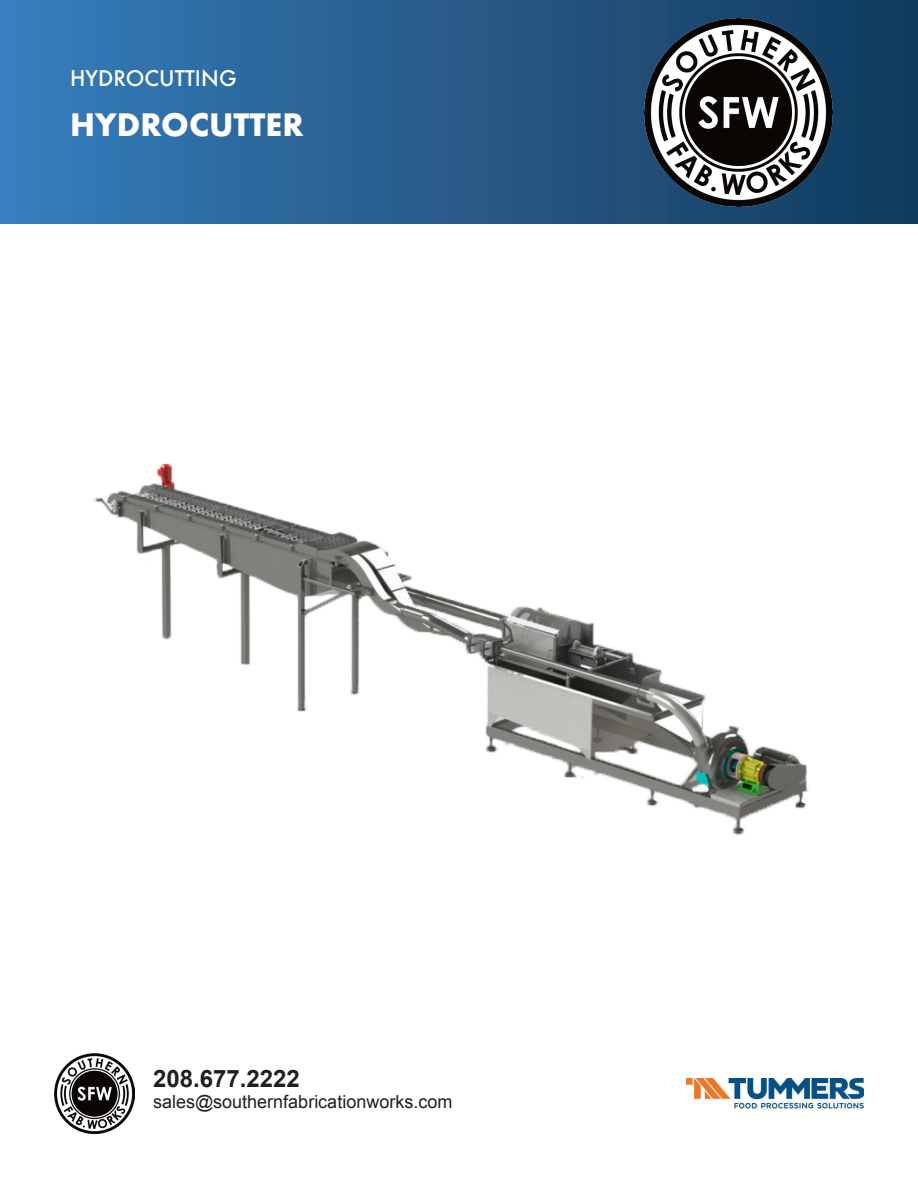
<style>
.page{position:relative;width:918px;height:1188px;background:#fff}
.page>*{position:absolute;margin:0;border:0;box-sizing:border-box;transform-origin:0 0}
.t1{font:700 30px "Futura";color:#fff}
.t2{font:700 24px "Arial";color:#231f20}
.t3{font:500 21px "Futura";color:#fff}
.t4{font:18px "Arial";color:#231f20}
</style>
<div class="page">
<img style="left:54px;top:1053px;width:81px;height:81px">
<img style="left:686px;top:1078px;width:178px;height:32px">
<div style="left:0;top:0;width:918px;height:223px;background:linear-gradient(to right,#397dbc,#123a5a)"></div>
<img style="left:644px;top:18px;width:188px;height:188px">
<img style="left:94px;top:463px;width:714px;height:373px">
<p class="t3" style="left:70px;top:64px;width:168px">HYDROCUTTING</p>
<h1 class="t1" style="left:70px;top:104px;width:235px">HYDROCUTTER</h1>
<h2 class="t2" style="left:153px;top:1062px;width:148px">208.677.2222</h2>
<p class="t4" style="left:153px;top:1090px;width:301px">sales@southernfabricationworks.com</p>
</div>
